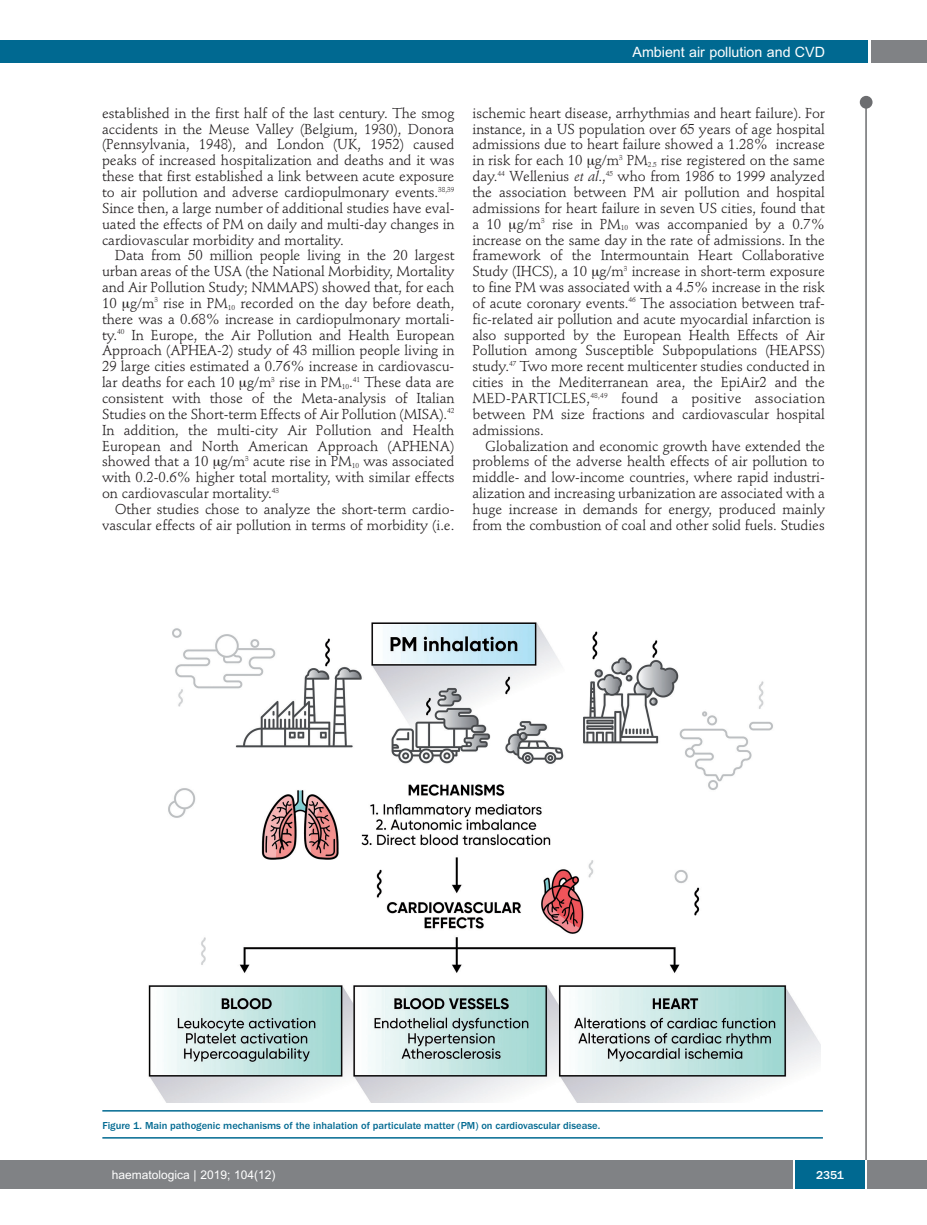
<style>
.page{position:relative;width:927px;height:1225px;background:#fff}
.page>*{position:absolute;margin:0;border:0;box-sizing:border-box;transform-origin:0 0}
.t1{font:14.25px/15.9px "Stempel Schneidler";letter-spacing:-.005em;color:#231f20;text-align:justify}
.t2{font:14.25px "Arial";color:#fff}
.t3{font:12px "Arial";color:#fff}
.t4{font:500 12px "Franklin Gothic";color:#fff}
.t5{font:500 10.5px "Franklin Gothic";color:#006991}
.s1{font-style:italic}
</style>
<div class="page">
<div style="left:860px;top:96px;width:12px;height:13px;background:#6c6d70;border-radius:50%"></div>
<hr style="left:865px;top:98px;width:2px;height:1062px;background:#6c6d70">
<div style="left:871px;top:40px;width:56px;height:22px;background:#808285"></div>
<div style="left:18px;top:40px;width:849px;height:22px;background:#006991"></div>
<div style="left:17px;top:1160px;width:910px;height:28px;background:#808285"></div>
<div style="left:795px;top:1160px;width:70px;height:28px;background:#006991"></div>
<hr style="left:793px;top:1160px;width:2px;height:28px;background:#fff">
<hr style="left:865px;top:1160px;width:2px;height:28px;background:#fff">
<div style="left:0;top:40px;width:19px;height:22px;background:#006991"></div>
<div style="left:0;top:1160px;width:18px;height:28px;background:#808285"></div>
<img style="left:148px;top:622px;width:673px;height:480px">
<hr style="left:102px;top:1110px;width:721px;height:1px;background:#006991">
<hr style="left:102px;top:1137px;width:721px;height:1px;background:#006991">
<p class="t2" style="left:633px;top:44px;width:194px">Ambient air pollution and CVD</p>
<p class="t1" style="left:102px;top:106px;width:354px">established in the first half of the last century. The smog accidents in the Meuse Valley (Belgium, 1930), Donora (Pennsylvania, 1948), and London (UK, 1952) caused peaks of increased hospitalization and deaths and it was these that first established a link between acute exposure to air pollution and adverse cardiopulmonary events.<sup>38,39<br></sup>Since then, a large number of additional studies have eval&shy;uated the effects of PM on daily and multi-day changes in cardiovascular morbidity and mortality.</p>
<p class="t1" style="left:102px;top:249px;width:354px;text-indent:13px">Data from 50 million people living in the 20 largest urban areas of the USA (the National Morbidity, Mortality and Air Pollution Study; NMMAPS) showed that, for each 10 g/m<sup>3</sup> rise in PM<sub>10</sub> recorded on the day before death, there was a 0.68% increase in cardiopulmonary mortali&shy;ty.<sup>40</sup> In Europe, the Air Pollution and Health European Approach (APHEA-2) study of 43 million people living in 29 large cities estimated a 0.76% increase in cardiovascu&shy;lar deaths for each 10 g/m<sup>3</sup> rise in PM<sub>10</sub>.<sup>41</sup> These data are consistent with those of the Meta-analysis of Italian Studies on the Short-term Effects of Air Pollution (MISA).<sup>42<br></sup>In addition, the multi-city Air Pollution and Health European and North American Approach (APHENA) showed that a 10 g/m<sup>3</sup> acute rise in PM<sub>10</sub> was associated with 0.2-0.6% higher total mortality, with similar effects on cardiovascular mortality.<sup>43</sup></p>
<p class="t1" style="left:102px;top:502px;width:354px;text-align:right">Other studies chose to analyze the short-term cardio&shy;vascular effects of air pollution in terms of morbidity (i.e.</p>
<p class="t1" style="left:472px;top:106px;width:354px">ischemic heart disease, arrhythmias and heart failure). For instance, in a US population over 65 years of age hospital admissions due to heart failure showed a 1.28% increase in risk for each 10 g/m<sup>3</sup> PM<sub>2.5</sub> rise registered on the same day.<sup>44</sup> Wellenius <span class="s1">et al</span>.,<sup>45</sup> who from 1986 to 1999 analyzed the association between PM air pollution and hospital admissions for heart failure in seven US cities, found that a 10 g/m<sup>3</sup> rise in PM<sub>10</sub> was accompanied by a 0.7% increase on the same day in the rate of admissions. In the framework of the Intermountain Heart Collaborative Study (IHCS), a 10 g/m<sup>3</sup> increase in short-term exposure to fine PM was associated with a 4.5% increase in the risk of acute coronary events.<sup>46</sup> The association between traf&shy;fic-related air pollution and acute myocardial infarction is also supported by the European Health Effects of Air Pollution among Susceptible Subpopulations (HEAPSS) study.<sup>47</sup> Two more recent multicenter studies conducted in cities in the Mediterranean area, the EpiAir2 and the MED-PARTICLES,<sup>48,49</sup> found a positive association between PM size fractions and cardiovascular hospital admissions.</p>
<p class="t1" style="left:472px;top:439px;width:354px;text-indent:13px">Globalization and economic growth have extended the problems of the adverse health effects of air pollution to middle- and low-income countries, where rapid industri&shy;alization and increasing urbanization are associated with a huge increase in demands for energy, produced mainly from the combustion of coal and other solid fuels. Studies</p>
<p class="t5" style="left:102px;top:1118px;width:499px">Figure 1. Main pathogenic mechanisms of the inhalation of particulate matter (PM) on cardiovascular disease.</p>
<p class="t3" style="left:112px;top:1167px;width:165px">haematologica | 2019; 104(12)</p>
<p class="t4" style="left:816px;top:1167px;width:29px">2351</p>
</div>
